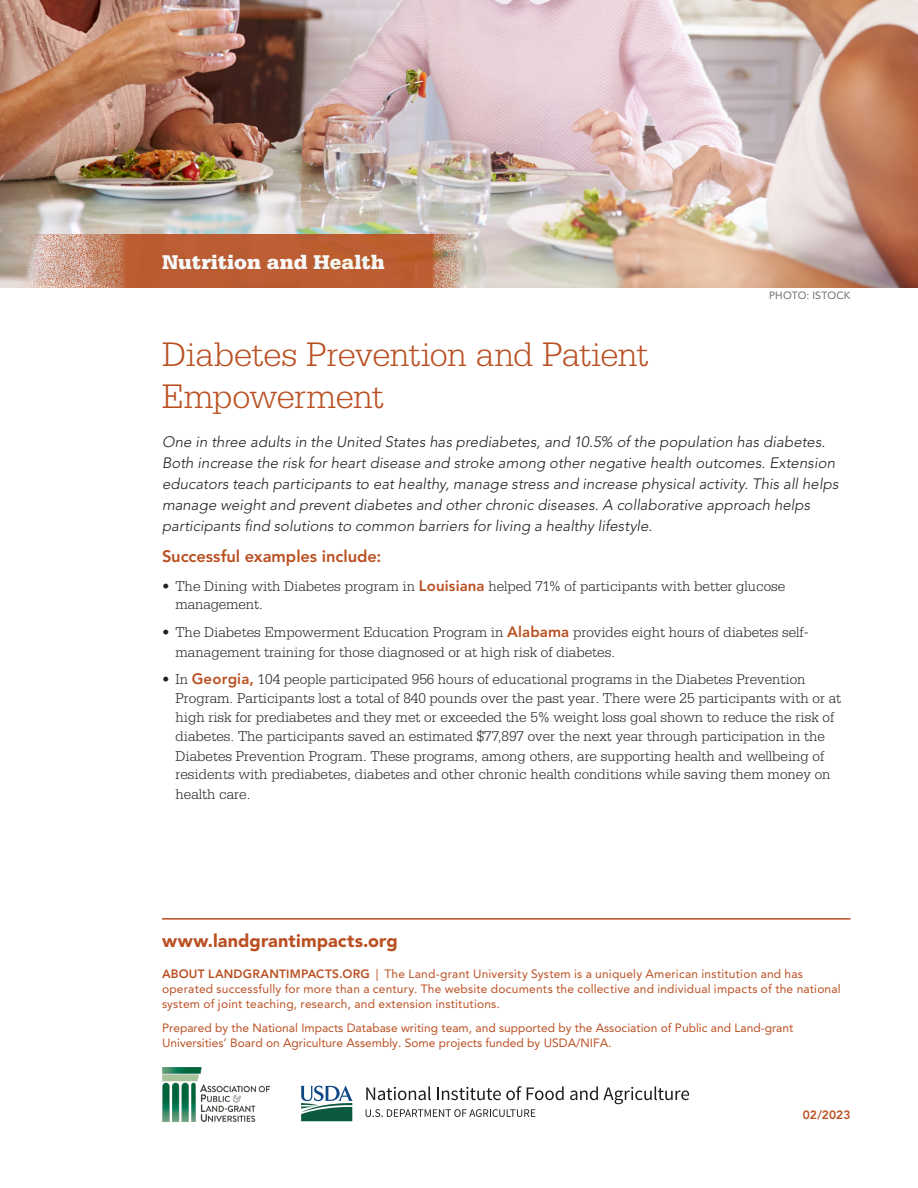
<style>
.page{position:relative;width:918px;height:1188px;background:#fff}
.page>*{position:absolute;margin:0;border:0;box-sizing:border-box;transform-origin:0 0}
.t1{font:300 36px/42px "Serifa Std";letter-spacing:-.02em;color:#ba5022}
.t2{font:900 21px "Serifa Std";color:#fff}
.Boilerplate{font:900 18px "Avenir LT Std";letter-spacing:.005em;color:#ba5022}
.Subhead{font:800 16.5px "Avenir LT Std";color:#ba5022}
.Bulleted_text{font:300 15px/19.2px "Serifa Std";color:#231f20}
.Intro{font:italic 300 15px/21px "Avenir LT Std";letter-spacing:.005em;color:#231f20}
.Boilerplate-2{font:12px/15px "Avenir LT Std";letter-spacing:.015em;color:#ba5022}
.Boilerplate-3{font:800 12px "Avenir LT Std";color:#ba5022}
.Photo_credit{font:10.5px "Avenir LT Std";letter-spacing:.01em;color:#6c6d70}
.s1{font-family:"Avenir LT Std";font-weight:800;color:#ba5022}
.s2{font-weight:800}
</style>
<div class="page">
<img style="left:0;top:0;width:918px;height:288px">
<svg style="left:0;top:234px;width:468px;height:54px;background:#bf7451"></svg>
<hr style="left:162px;top:918px;width:688px;height:2px;background:#ba5022">
<img style="left:162px;top:1067px;width:108px;height:55px">
<svg style="left:366px;top:1086px;width:65px;height:14px"></svg>
<svg style="left:437px;top:1086px;width:127px;height:14px"></svg>
<svg style="left:570px;top:1086px;width:119px;height:18px"></svg>
<svg style="left:366px;top:1109px;width:169px;height:8px"></svg>
<svg style="left:301px;top:1085px;width:52px;height:36px"></svg>
<h2 class="t2" style="left:162px;top:249px;width:224px">Nutrition and Health</h2>
<p class="Photo_credit" style="left:769px;top:289px;width:83px">PHOTO: ISTOCK</p>
<h1 class="t1" style="left:162px;top:333px;width:488px">Diabetes Prevention and Patient<br>Empowerment</h1>
<p class="Intro" style="left:162px;top:431px;width:678px">One in three adults in the United States has prediabetes, and 10.5% of the population has diabetes.<br>Both increase the risk for heart disease and stroke among other negative health outcomes. Extension educators teach participants to eat healthy, manage stress and increase physical activity. This all helps manage weight and prevent diabetes and other chronic diseases. A collaborative approach helps participants find solutions to common barriers for living a healthy lifestyle.</p>
<h2 class="Subhead" style="left:162px;top:547px;width:221px">Successful examples include:</h2>
<p class="Bulleted_text" style="left:176px;top:577px;width:611px;line-height:18.1px;text-indent:-14px">• The Dining with Diabetes program in <span class="s1">Louisiana</span> helped 71% of participants with better glucose management.</p>
<p class="Bulleted_text" style="left:176px;top:623px;width:635px;text-indent:-14px">• The Diabetes Empowerment Education Program in <span class="s1">Alabama</span> provides eight hours of diabetes self&shy;management training for those diagnosed or at high risk of diabetes.</p>
<p class="Bulleted_text" style="left:176px;top:670px;width:667px;text-indent:-14px">• In <span class="s1">Georgia,</span> 104 people participated 956 hours of educational programs in the Diabetes Prevention Program. Participants lost a total of 840 pounds over the past year. There were 25 participants with or at high risk for prediabetes and they met or exceeded the 5% weight loss goal shown to reduce the risk of diabetes. The participants saved an estimated $77,897 over the next year through participation in the Diabetes Prevention Program. These programs, among others, are supporting health and wellbeing of residents with prediabetes, diabetes and other chronic health conditions while saving them money on health care.</p>
<p class="Boilerplate" style="left:162px;top:929px;width:237px">www.landgrantimpacts.org</p>
<p class="Boilerplate-2" style="left:162px;top:967px;width:680px"><span class="s2">ABOUT LANDGRANTIMPACTS.ORG</span> | The Land-grant University System is a uniquely American institution and has operated successfully for more than a century. The website documents the collective and individual impacts of the national system of joint teaching, research, and extension institutions.</p>
<p class="Boilerplate-2" style="left:162px;top:1021px;width:633px">Prepared by the National Impacts Database writing team, and supported by the Association of Public and Land-grant<br>Universities’ Board on Agriculture Assembly. Some projects funded by USDA/NIFA.</p>
<p class="Boilerplate-3" style="left:803px;top:1108px;width:49px">02/2023</p>
</div>
